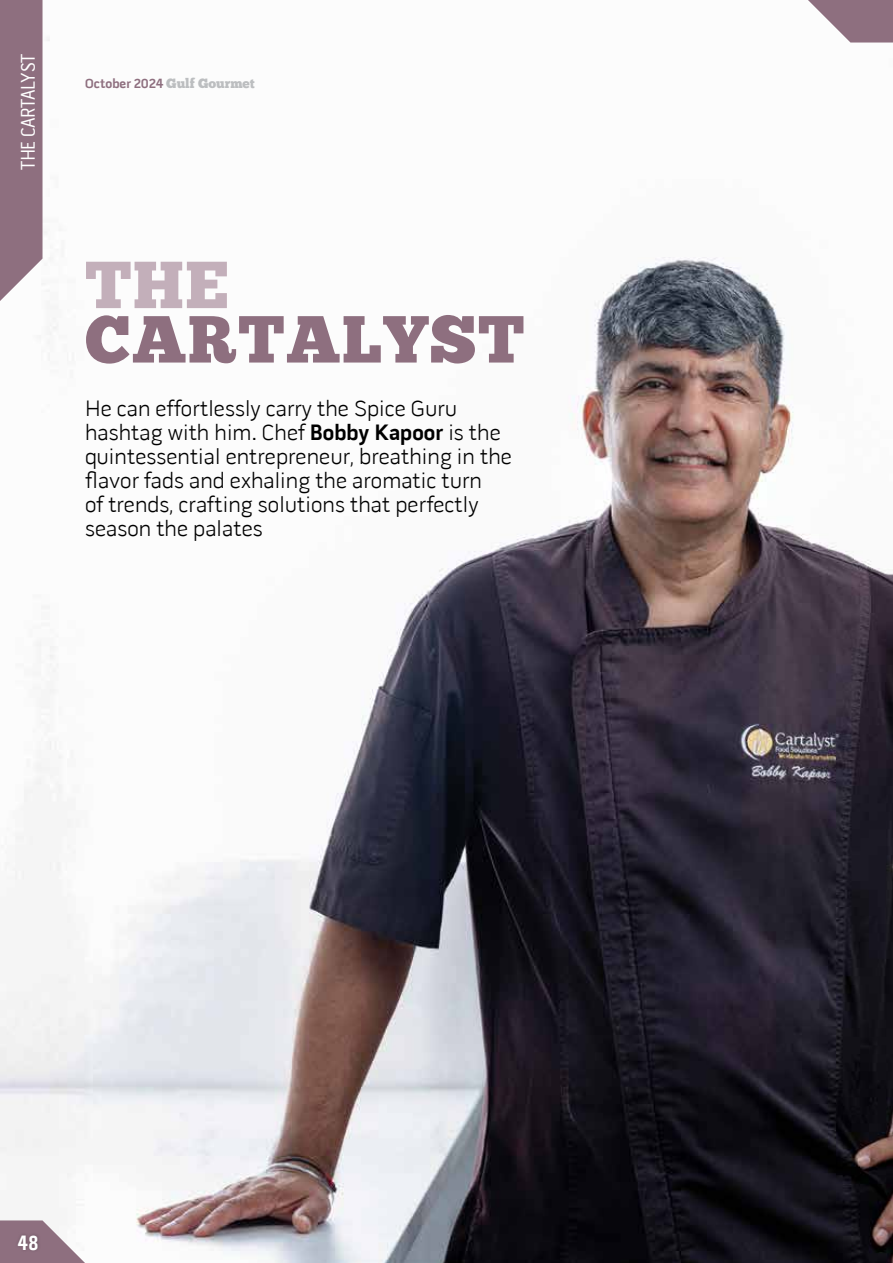
<style>
.page{position:relative;width:893px;height:1263px;background:#fff}
.page>*{position:absolute;margin:0;border:0;box-sizing:border-box;transform-origin:0 0}
.t1{font:66.3px "Chunk Five";letter-spacing:.02em;color:#8e6f7f}
.t2{font:66.3px "Chunk Five";color:#c3afba}
.t3{font:300 22.5px/24px "Pill Gothic 600 mg";letter-spacing:.005em;color:#000}
.t4{font:700 21px "Pill Gothic 300 mg";color:#fff}
.t5{font:19.95px "Pill Gothic 300 mg";letter-spacing:-.02em;color:#fff}
.t6{font:700 13.5px "Pill Gothic 600 mg";color:#8e6f7f}
.s1{font-family:"Chunk Five";font-weight:400;color:#bcbec0}
.s2{font-weight:700}
</style>
<div class="page">
<img style="left:0;top:38px;width:871px;height:1225px">
<svg style="left:0;top:0;width:43px;height:301px"></svg>
<img style="left:836px;top:563px;width:57px;height:700px">
<svg style="left:0;top:1220px;width:85px;height:43px"></svg>
<div style="left:15px;top:1232px;width:26px;height:21px;background:#000;opacity:.25"></div>
<svg style="left:808px;top:0;width:85px;height:43px"></svg>
<p class="t5" style="left:16px;top:170px;width:118px;rotate:-90deg">THE CARTALYST</p>
<p class="t6" style="left:85px;top:75px;width:171px">October 2024 <span class="s1">Gulf Gourmet</span></p>
<h1 class="t2" style="left:85px;top:245px;width:145px">THE</h1>
<h1 class="t1" style="left:85px;top:300px;width:441px">CARTALYST</h1>
<p class="t3" style="left:85px;top:397px;width:428px">He can effortlessly carry the Spice Guru hashtag with him. Chef <span class="s2">Bobby Kapoor</span> is the quintessential entrepreneur, breathing in the flavor fads and exhaling the aromatic turn<br>of trends, crafting solutions that perfectly season the palates</p>
<p class="t4" style="left:18px;top:1229px;width:23px">48</p>
</div>
